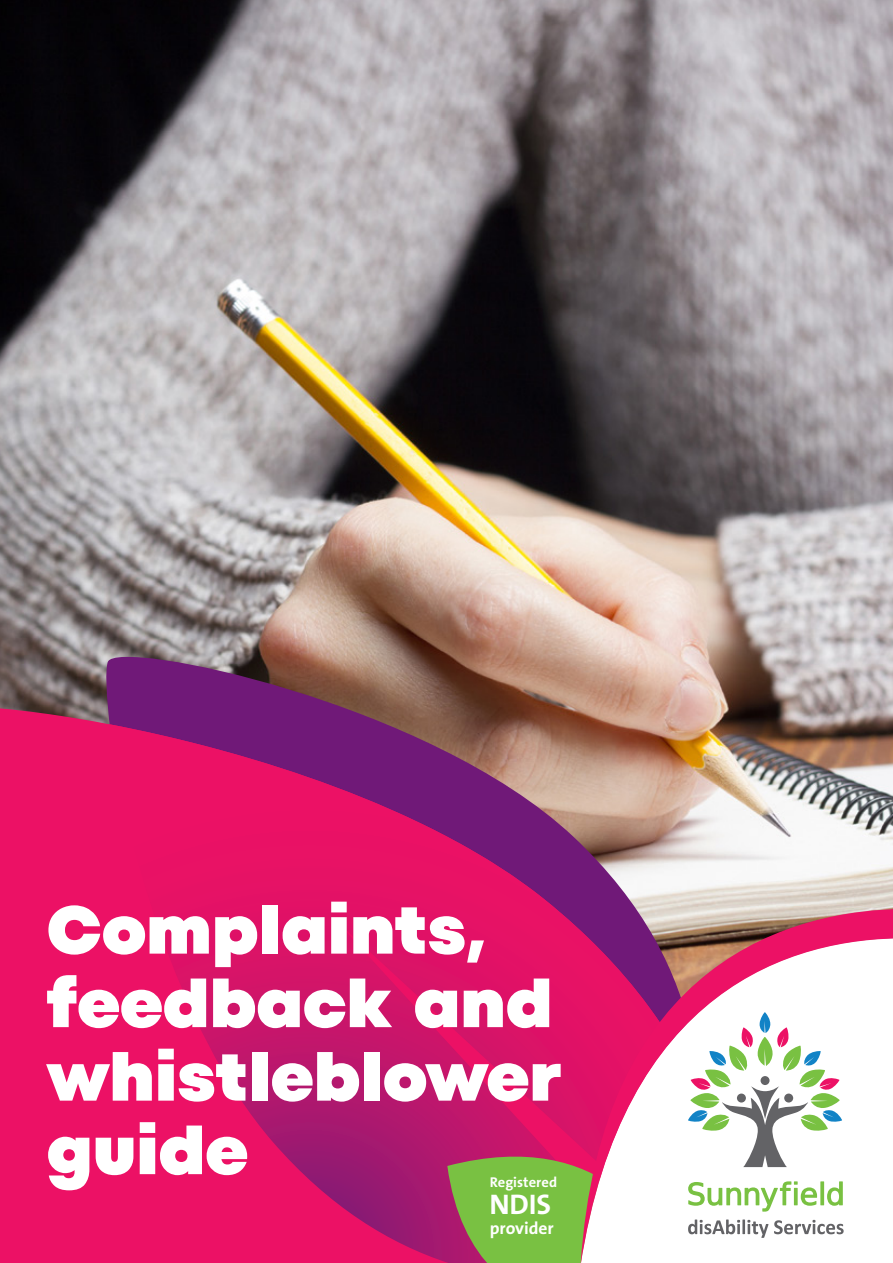
<style>
.page{position:relative;width:893px;height:1263px;background:#fff}
.page>*{position:absolute;margin:0;border:0;box-sizing:border-box;transform-origin:0 0}
.Flyer_Body_Copy{font:900 67.5px/73.5px "TT Fors";letter-spacing:-.01em;color:#fff}
.Body_Copy{font:700 28.5px "The Sans B W7";color:#fff}
.Body_Copy-2{font:700 17.25px "The Sans B W7";letter-spacing:-.005em;color:#fff}
.Body_Copy-3{font:700 14.25px "The Sans B W7";color:#fff}
</style>
<div class="page">
<img style="left:0;top:0;width:893px;height:909px">
<svg style="left:97px;top:638px;width:619px;height:45px;background:#a57f7b"></svg>
<svg style="left:0;top:683px;width:754px;height:580px;background:#ca316a"></svg>
<svg style="left:109px;top:724px;width:611px;height:539px;background:#cc256d"></svg>
<svg style="left:447px;top:1124px;width:131px;height:139px;background:#93874f"></svg>
<svg style="left:580px;top:909px;width:313px;height:354px"></svg>
<svg style="left:688px;top:1181px;width:155px;height:30px"></svg>
<svg style="left:688px;top:1012px;width:154px;height:155px"></svg>
<svg style="left:688px;top:1219px;width:80px;height:19px"></svg>
<svg style="left:774px;top:1220px;width:70px;height:14px"></svg>
<p class="Flyer_Body_Copy" style="left:46px;top:893px;width:516px">Complaints, feedback and whistleblower guide</p>
<p class="Body_Copy-3" style="left:490px;top:1172px;width:69px">Registered</p>
<p class="Body_Copy-2" style="left:490px;top:1217px;width:65px">provider</p>
<p class="Body_Copy" style="left:489px;top:1186px;width:63px">NDIS</p>
</div>
